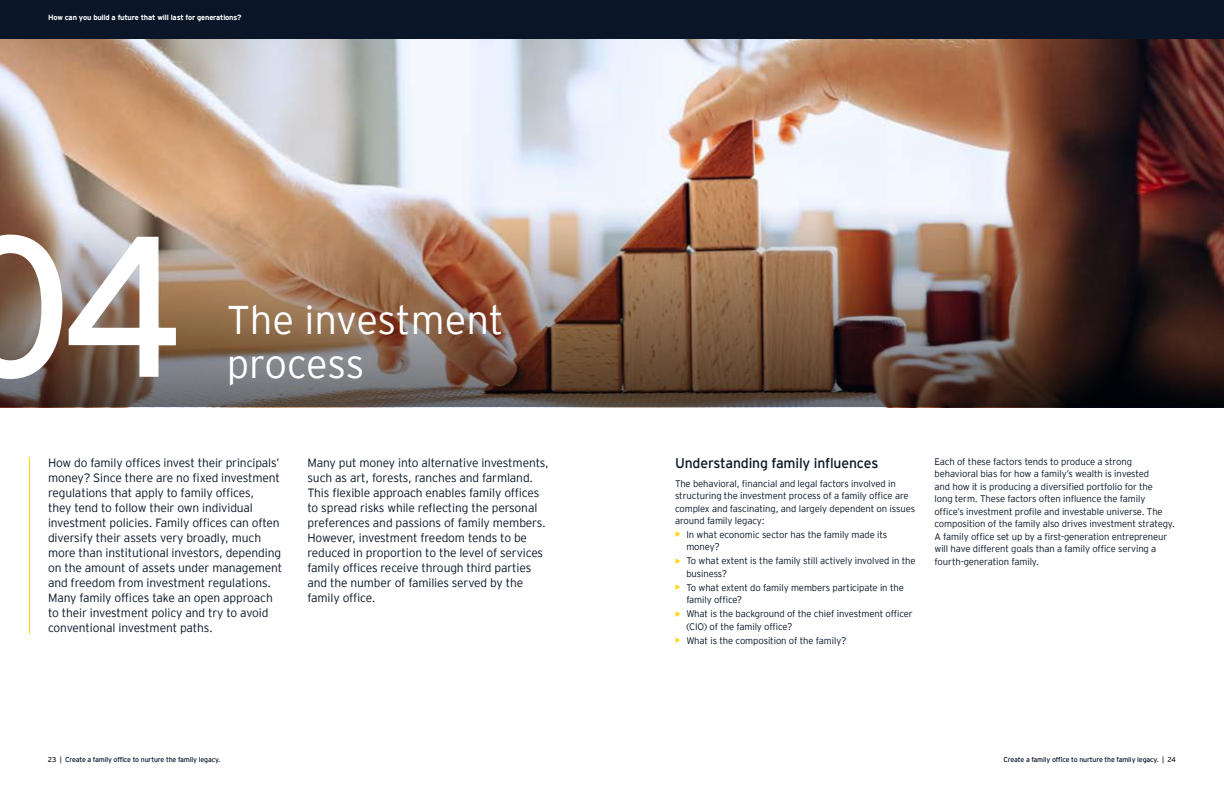
<style>
.page{position:relative;width:1224px;height:792px;background:#fff}
.page>*{position:absolute;margin:0;border:0;box-sizing:border-box;transform-origin:0 0}
.t1{font:200px "EY Interstate";color:#fff}
.t2{font:300 40px/44px "EY Interstate";letter-spacing:-.01em;color:#fff}
.t3{font:14px "EY Interstate";letter-spacing:-.01em;color:#0a1627}
.t4{font:300 12px/15px "EY Interstate";letter-spacing:-.01em;color:#0a1627}
.t5{font:300 9.5px/12.5px "EY Interstate";letter-spacing:-.01em;color:#0a1627}
.t6{font:700 7.5px "EY Interstate";letter-spacing:-.02em;color:#fff}
.t7{font:7px "EY Interstate";letter-spacing:-.02em;color:#0a1627}
.s1{font-weight:700;font-size:10.5px;color:#ffd400}
</style>
<div class="page">
<img style="left:0;top:39px;width:1224px;height:118px">
<img style="left:0;top:157px;width:1224px;height:250px">
<div style="left:0;top:0;width:1224px;height:39px;background:#0a1627"></div>
<hr style="left:29px;top:457px;width:1px;height:177px;background:#ffd400">
<p class="t6" style="left:48px;top:12px;width:195px">How can you build a future that will last for generations?</p>
<h1 class="t1" style="left:-52px;top:164px;width:237px">04</h1>
<h2 class="t2" style="left:227px;top:296px;width:278px">The investment process</h2>
<p class="t4" style="left:48px;top:454px;width:236px">How do family offices invest their principals’ money? Since there are no fixed investment regulations that apply to family offices,<br>they tend to follow their own individual investment policies. Family offices can often diversify their assets very broadly, much more than institutional investors, depending on the amount of assets under management and freedom from investment regulations.<br>Many family offices take an open approach to their investment policy and try to avoid conventional investment paths.</p>
<p class="t4" style="left:308px;top:454px;width:243px">Many put money into alternative investments, such as art, forests, ranches and farmland.<br>This flexible approach enables family offices to spread risks while reflecting the personal preferences and passions of family members.<br>However, investment freedom tends to be reduced in proportion to the level of services family offices receive through third parties and the number of families served by the family office.</p>
<h3 class="t3" style="left:675px;top:453px;width:205px">Understanding family influences</h3>
<p class="t5" style="left:675px;top:476px;width:242px">The behavioral, financial and legal factors involved in structuring the investment process of a family office are complex and fascinating, and largely dependent on issues around family legacy:</p>
<p class="t5" style="left:686px;top:528px;width:203px;text-indent:-11px"><span class="s1">•</span> In what economic sector has the family made its money?</p>
<p class="t5" style="left:686px;top:554px;width:231px;text-indent:-11px"><span class="s1">•</span> To what extent is the family still actively involved in the business?</p>
<p class="t5" style="left:686px;top:581px;width:219px;text-indent:-11px"><span class="s1">•</span> To what extent do family members participate in the family office?</p>
<p class="t5" style="left:686px;top:607px;width:228px;text-indent:-11px"><span class="s1">•</span> What is the background of the chief investment officer (CIO) of the family office?</p>
<p class="t5" style="left:675px;top:633px;width:173px"><span class="s1">•</span> What is the composition of the family?</p>
<p class="t5" style="left:934px;top:455px;width:242px">Each of these factors tends to produce a strong behavioral bias for how a family’s wealth is invested<br>and how it is producing a diversified portfolio for the<br>long term. These factors often influence the family office’s investment profile and investable universe. The composition of the family also drives investment strategy.<br>A family office set up by a first-generation entrepreneur will have different goals than a family office serving a fourth-generation family.</p>
<p class="t7" style="left:48px;top:754px;width:174px">23 | Create a family office to nurture the family legacy.</p>
<p class="t7" style="left:1004px;top:754px;width:174px">Create a family office to nurture the family legacy. | 24</p>
</div>
